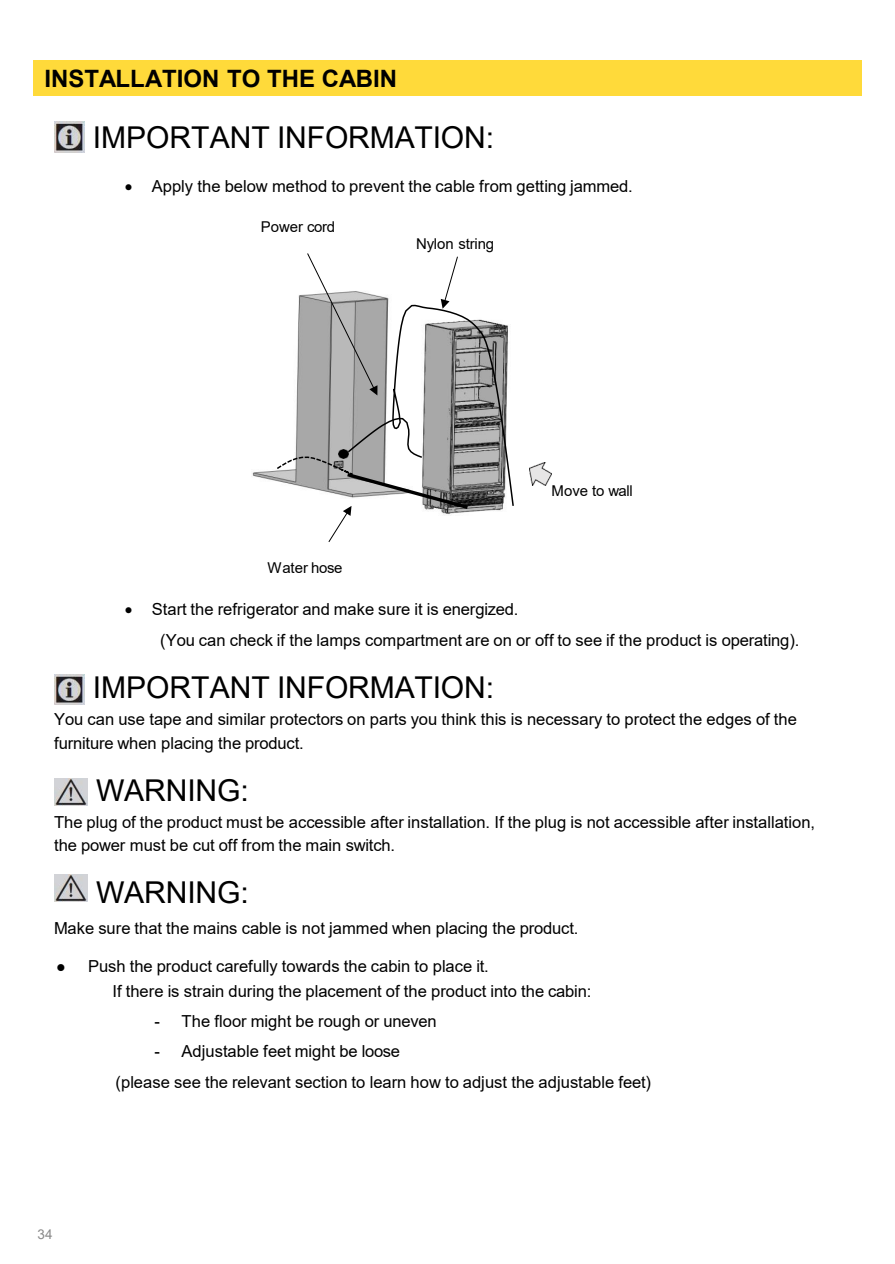
<style>
.page{position:relative;width:895px;height:1264px;background:#fff}
.page>*{position:absolute;margin:0;border:0;box-sizing:border-box;transform-origin:0 0}
.t1{font:30.15px "Arial";letter-spacing:-.005em;color:#000}
.t2{font:30px "Arial";letter-spacing:-.005em;color:#000}
.t3{font:700 24px "Arial";color:#000}
.t4{font:16.5px/30.5px "Arial";color:#000}
.t5{font:15px "Arial";letter-spacing:-.005em;color:#000}
.t6{font:13.5px "Arial";color:#898989}
</style>
<div class="page">
<div style="left:33px;top:60px;width:828px;height:35px;background:#ffda3a"></div>
<img style="left:54px;top:122px;width:30px;height:30px">
<img style="left:54px;top:674px;width:30px;height:30px">
<img style="left:54px;top:778px;width:33px;height:27px">
<img style="left:54px;top:875px;width:33px;height:27px">
<svg style="left:275px;top:253px;width:239px;height:289px"></svg>
<img style="left:529px;top:463px;width:22px;height:22px">
<h3 class="t3" style="left:44px;top:61px;width:354px">INSTALLATION TO THE CABIN</h3>
<h2 class="t2" style="left:93px;top:117px;width:402px">IMPORTANT INFORMATION:</h2>
<p class="t4" style="left:125px;top:171px;width:509px">• Apply the below method to prevent the cable from getting jammed.</p>
<p class="t5" style="left:261px;top:217px;width:76px">Power cord</p>
<p class="t5" style="left:416px;top:233px;width:79px">Nylon string</p>
<p class="t5" style="left:551px;top:480px;width:83px">Move to wall</p>
<p class="t5" style="left:267px;top:557px;width:76px">Water hose</p>
<p class="t4" style="left:160px;top:594px;width:640px;text-indent:-35px">• Start the refrigerator and make sure it is energized.<br>(You can check if the lamps compartment are on or off to see if the product is operating).</p>
<h2 class="t2" style="left:93px;top:667px;width:402px">IMPORTANT INFORMATION:</h2>
<p class="t4" style="left:54px;top:708px;width:744px;line-height:23.2px">You can use tape and similar protectors on parts you think this is necessary to protect the edges of the furniture when placing the product.</p>
<h2 class="t2" style="left:96px;top:769px;width:154px">WARNING:</h2>
<p class="t4" style="left:54px;top:810px;width:762px;line-height:23.2px">The plug of the product must be accessible after installation. If the plug is not accessible after installation, the power must be cut off from the main switch.</p>
<h1 class="t1" style="left:96px;top:872px;width:154px">WARNING:</h1>
<p class="t4" style="left:54px;top:912px;width:525px">Make sure that the mains cable is not jammed when placing the product.</p>
<p class="t4" style="left:112px;top:954px;width:480px;line-height:24.3px;text-indent:-56px">● Push the product carefully towards the cabin to place it.<br>If there is strain during the placement of the product into the cabin:</p>
<p class="t4" style="left:154px;top:1006px;width:283px">- The floor might be rough or uneven</p>
<p class="t4" style="left:116px;top:1036px;width:536px;text-indent:39px">- Adjustable feet might be loose<br>(please see the relevant section to learn how to adjust the adjustable feet)</p>
<p class="t6" style="left:38px;top:1225px;width:17px">34</p>
</div>
